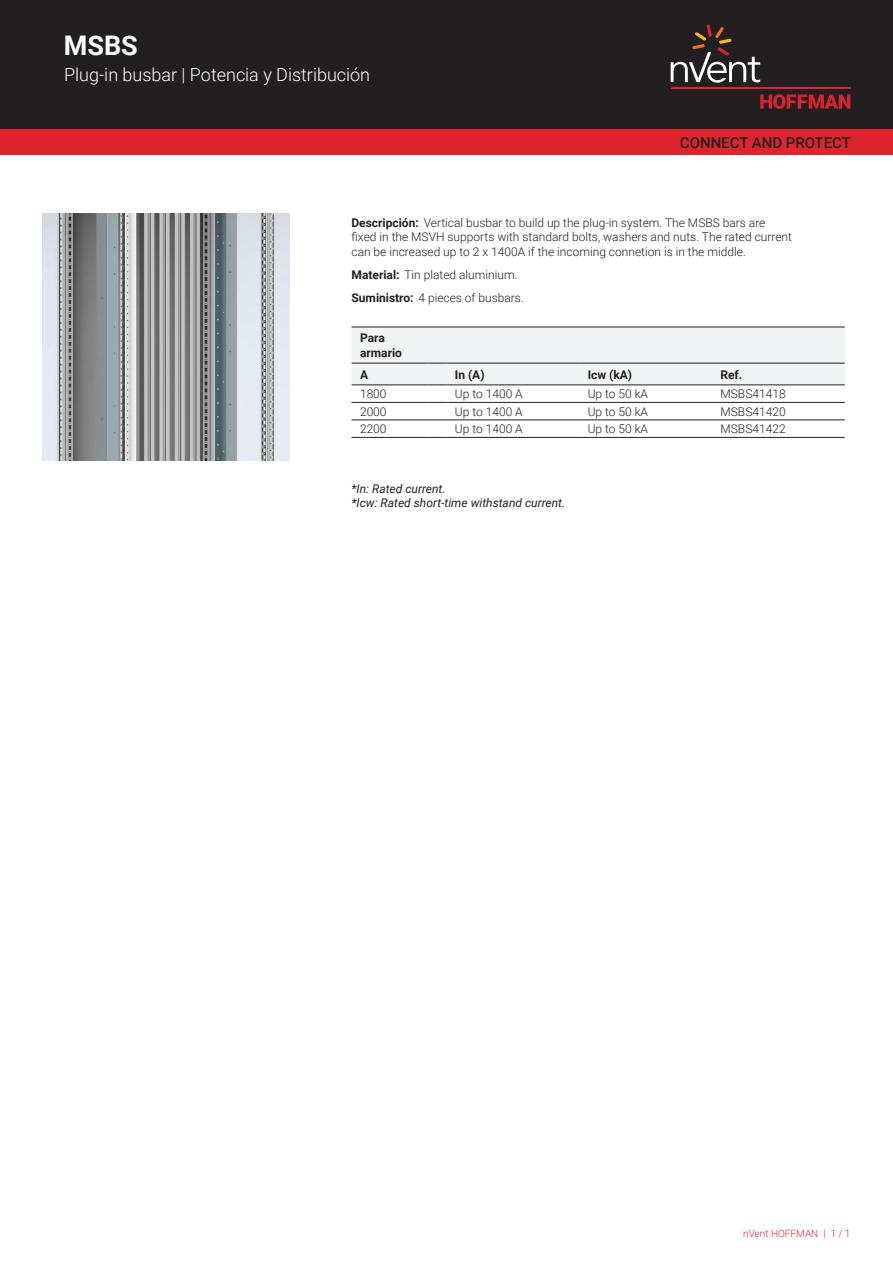
<style>
.page{position:relative;width:893px;height:1263px;background:#fff}
.page>*{position:absolute;margin:0;border:0;box-sizing:border-box;transform-origin:0 0}
.t1{font:700 27px "Roboto";color:#fff}
.t2{font:300 18px "Roboto";color:#fff}
.t3{font:500 15px "Roboto";color:#231f20}
.t4{font:300 12px/14.4px "Roboto";color:#231f20}
.t5{font:italic 12px/14.4px "Roboto";color:#231f20}
.t6{font:700 12px/14.4px "Roboto";color:#231f20}
.t7{font:300 10.05px "Roboto";color:#de252e}
.s1{font-weight:700}
</style>
<div class="page">
<div style="left:0;top:0;width:893px;height:129px;background:#231f20"></div>
<svg style="left:760px;top:94px;width:90px;height:15px"></svg>
<hr style="left:671px;top:88px;width:179px;height:1px;background:#db2230">
<svg style="left:671px;top:24px;width:89px;height:59px"></svg>
<div style="left:0;top:129px;width:893px;height:26px;background:#de252e"></div>
<hr style="left:351px;top:402px;width:76px;height:1px;background:#231f20">
<svg style="left:427px;top:402px;width:19px;height:1px"></svg>
<hr style="left:446px;top:402px;width:133px;height:1px;background:#231f20">
<hr style="left:579px;top:402px;width:133px;height:1px;background:#231f20">
<hr style="left:712px;top:402px;width:133px;height:1px;background:#231f20">
<hr style="left:351px;top:420px;width:76px;height:1px;background:#231f20">
<svg style="left:427px;top:420px;width:19px;height:1px"></svg>
<hr style="left:446px;top:420px;width:133px;height:1px;background:#231f20">
<hr style="left:579px;top:420px;width:133px;height:1px;background:#231f20">
<hr style="left:712px;top:420px;width:133px;height:1px;background:#231f20">
<hr style="left:351px;top:437px;width:76px;height:1px;background:#231f20">
<svg style="left:427px;top:437px;width:19px;height:1px"></svg>
<hr style="left:446px;top:437px;width:133px;height:1px;background:#231f20">
<hr style="left:579px;top:437px;width:133px;height:1px;background:#231f20">
<hr style="left:712px;top:437px;width:133px;height:1px;background:#231f20">
<svg style="left:351px;top:327px;width:494px;height:59px"></svg>
<hr style="left:446px;top:385px;width:133px;height:1px;background:#231f20">
<hr style="left:579px;top:385px;width:133px;height:1px;background:#231f20">
<hr style="left:712px;top:385px;width:133px;height:1px;background:#231f20">
<img style="left:43px;top:213px;width:246px;height:247px">
<h1 class="t1" style="left:64px;top:27px;width:76px">MSBS</h1>
<h2 class="t2" style="left:64px;top:62px;width:307px">Plug-in busbar | Potencia y Distribución</h2>
<p class="t3" style="left:680px;top:132px;width:173px">CONNECT AND PROTECT</p>
<p class="t4" style="left:351px;top:215px;width:442px"><span class="s1">Descripción:</span> Vertical busbar to build up the plug-in system. The MSBS bars are fixed in the MSVH supports with standard bolts, washers and nuts. The rated current can be increased up to 2 x 1400A if the incoming connetion is in the middle.</p>
<p class="t4" style="left:351px;top:262px;width:174px;line-height:23px"><span class="s1">Material:</span> Tin plated aluminium.<br><span class="s1">Suministro:</span> 4 pieces of busbars.</p>
<p class="t6" style="left:360px;top:330px;width:43px">Para armario</p>
<p class="t6" style="left:360px;top:367px;width:10px">A</p>
<p class="t6" style="left:455px;top:367px;width:31px">In (A)</p>
<p class="t6" style="left:588px;top:367px;width:46px">Icw (kA)</p>
<p class="t6" style="left:720px;top:367px;width:23px">Ref.</p>
<p class="t4" style="left:360px;top:386px;width:28px">1800</p>
<p class="t4" style="left:455px;top:386px;width:69px">Up to 1400 A</p>
<p class="t4" style="left:588px;top:386px;width:62px">Up to 50 kA</p>
<p class="t4" style="left:720px;top:386px;width:67px">MSBS41418</p>
<p class="t4" style="left:360px;top:404px;width:28px">2000</p>
<p class="t4" style="left:455px;top:404px;width:69px">Up to 1400 A</p>
<p class="t4" style="left:588px;top:404px;width:62px">Up to 50 kA</p>
<p class="t4" style="left:720px;top:404px;width:67px">MSBS41420</p>
<p class="t4" style="left:360px;top:421px;width:28px">2200</p>
<p class="t4" style="left:455px;top:421px;width:69px">Up to 1400 A</p>
<p class="t4" style="left:588px;top:421px;width:62px">Up to 50 kA</p>
<p class="t4" style="left:720px;top:421px;width:67px">MSBS41422</p>
<p class="t5" style="left:351px;top:481px;width:215px">*In: Rated current.<br>*Icw: Rated short-time withstand current.</p>
<p class="t7" style="left:743px;top:1226px;width:109px">nVent HOFFMAN | 1 / 1</p>
</div>
